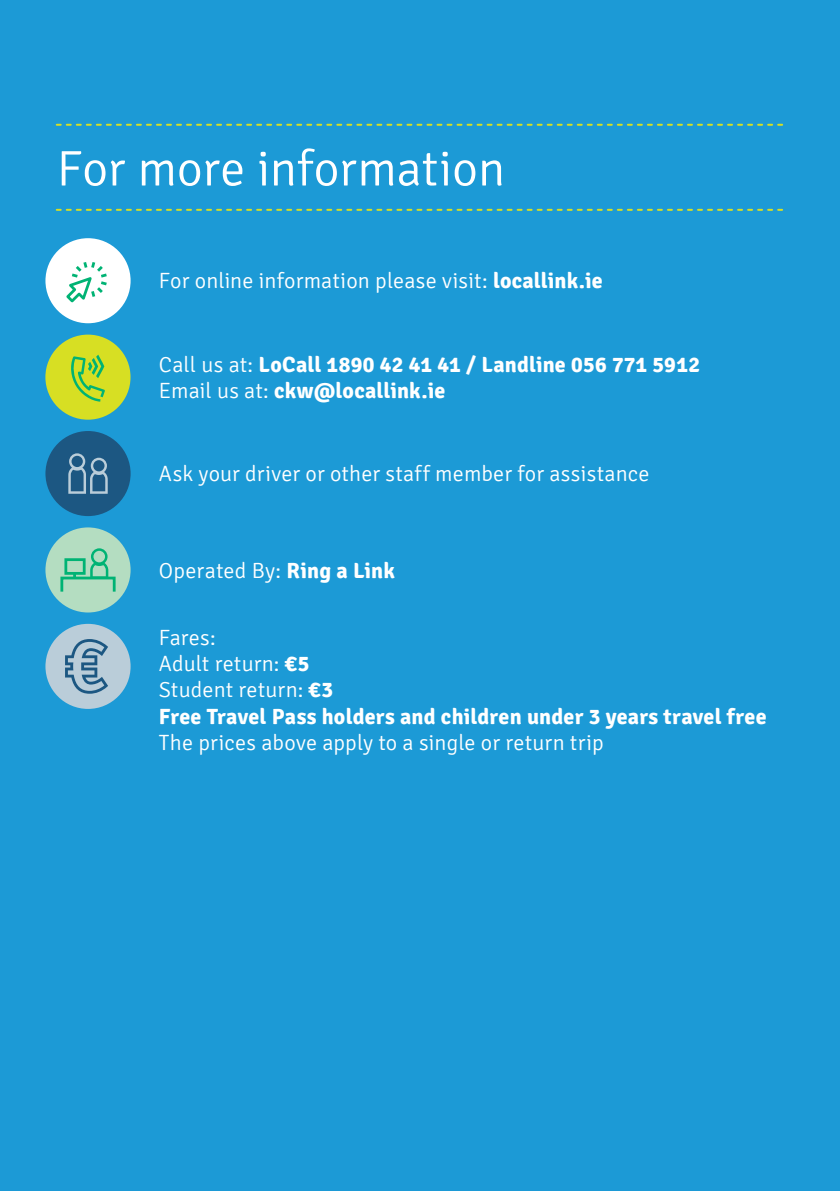
<style>
.page{position:relative;width:840px;height:1191px;background:#fff}
.page>*{position:absolute;margin:0;border:0;box-sizing:border-box;transform-origin:0 0}
.t1{font:300 50px "Signika";letter-spacing:-.005em;color:#fff}
.t2{font:700 22px/26.4px "Signika";letter-spacing:.01em;color:#fff}
.t3{font:300 22px "Signika";letter-spacing:.01em;color:#fff}
.s1{font-weight:700}
.s2{font-weight:300}
</style>
<div class="page">
<div style="left:0;top:0;width:839px;height:1191px;background:#1c9ad6"></div>
<svg style="left:57px;top:124px;width:724px;height:2px"></svg>
<svg style="left:57px;top:209px;width:724px;height:2px"></svg>
<div style="left:45px;top:334px;width:85px;height:86px;background:#d7df23;border-radius:50%"></div>
<svg style="left:71px;top:355px;width:34px;height:47px"></svg>
<div style="left:45px;top:431px;width:85px;height:85px;background:#1c5782;border-radius:50%"></div>
<svg style="left:68px;top:453px;width:40px;height:41px"></svg>
<div style="left:45px;top:238px;width:85px;height:85px;background:#fff;border-radius:50%"></div>
<svg style="left:66px;top:262px;width:41px;height:41px"></svg>
<div style="left:45px;top:527px;width:85px;height:85px;background:#b4ddc1;border-radius:50%"></div>
<div style="left:60px;top:576px;width:55px;height:17px;border:3px solid #00b374"></div>
<svg style="left:90px;top:548px;width:18px;height:31px"></svg>
<div style="left:64px;top:558px;width:22px;height:17px;border:3px solid #00b374"></div>
<svg style="left:73px;top:573px;width:3px;height:5px"></svg>
<div style="left:45px;top:624px;width:85px;height:85px;background:#bacdd9;border-radius:50%"></div>
<svg style="left:65px;top:639px;width:43px;height:54px"></svg>
<h1 class="t1" style="left:57px;top:141px;width:449px">For more information</h1>
<p class="t3" style="left:159px;top:269px;width:445px">For online information please visit: <span class="s1">locallink.ie</span></p>
<p class="t2" style="left:159px;top:351px;width:542px"><span class="s2">Call us at:</span> LoCall 1890 42 41 41 / Landline 056 771 5912<br><span class="s2">Email us at:</span> ckw@locallink.ie</p>
<p class="t3" style="left:159px;top:462px;width:492px">Ask your driver or other staff member for assistance</p>
<p class="t3" style="left:159px;top:558px;width:237px">Operated By: <span class="s1">Ring a Link</span></p>
<p class="t2" style="left:159px;top:624px;width:609px"><span class="s2">Fares:<br>Adult return:</span> €5<br><span class="s2">Student return:</span> €3<br>Free Travel Pass holders and children under 3 years travel free</p>
<p class="t3" style="left:159px;top:730px;width:446px">The prices above apply to a single or return trip</p>
</div>
